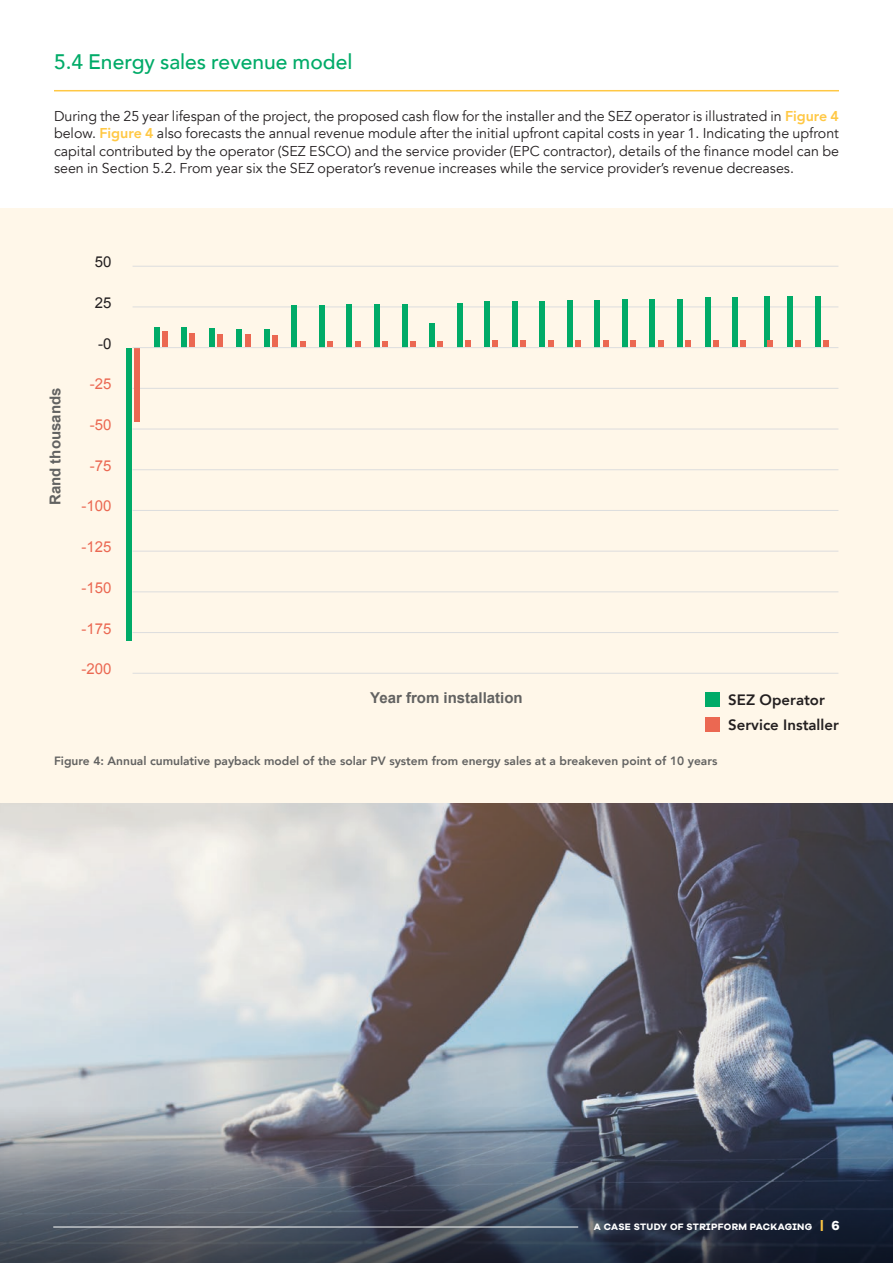
<style>
.page{position:relative;width:893px;height:1263px;background:#fff}
.page>*{position:absolute;margin:0;border:0;box-sizing:border-box;transform-origin:0 0}
.Paragraph_Style_1{font:500 21px "Avenir";color:#00ab68}
.t1{font:700 15px "Arial";color:#626261}
.t2{font:15px "Arial";color:#eb6852}
.t3{font:800 15px "Avenir";color:#231f20}
.t4{font:15px "Arial";color:#231f20}
.Paragraph_Style_1-2{font:14.25px/17.2px "Avenir";color:#231f20;text-align:justify}
.t5{font:800 12px "Avenir";color:#626261}
.t6{font:700 9.6px "Galano Grotesque Alt";letter-spacing:.035em;color:#fff}
.s1{font-weight:800;color:#ffc844}
.s2{font-family:"Galano Grotesque Bold";font-weight:400;font-size:13.5px;color:#ffc844}
.s3{font-size:13.5px}
</style>
<div class="page">
<img style="left:0;top:803px;width:893px;height:303px">
<hr style="left:54px;top:90px;width:785px;height:1px;background:#ffc844">
<div style="left:0;top:208px;width:893px;height:595px;background:#fff7e9"></div>
<hr style="left:133px;top:266px;width:705px;height:1px;background:#dcddde">
<hr style="left:133px;top:307px;width:705px;height:1px;background:#dcddde">
<hr style="left:133px;top:388px;width:705px;height:1px;background:#dcddde">
<hr style="left:133px;top:429px;width:705px;height:1px;background:#dcddde">
<hr style="left:133px;top:469px;width:705px;height:1px;background:#dcddde">
<hr style="left:133px;top:510px;width:705px;height:1px;background:#dcddde">
<hr style="left:133px;top:551px;width:705px;height:1px;background:#dcddde">
<hr style="left:133px;top:591px;width:705px;height:1px;background:#dcddde">
<hr style="left:133px;top:632px;width:705px;height:1px;background:#dcddde">
<hr style="left:133px;top:673px;width:705px;height:1px;background:#dcddde">
<div style="left:764px;top:296px;width:5px;height:51px;background:#00ab68"></div>
<div style="left:154px;top:327px;width:5px;height:20px;background:#00ab68"></div>
<div style="left:162px;top:332px;width:6px;height:15px;background:#eb6852"></div>
<div style="left:126px;top:348px;width:6px;height:293px;background:#00ab68"></div>
<div style="left:134px;top:348px;width:6px;height:74px;background:#eb6852"></div>
<div style="left:181px;top:327px;width:6px;height:20px;background:#00ab68"></div>
<div style="left:190px;top:333px;width:5px;height:14px;background:#eb6852"></div>
<div style="left:209px;top:328px;width:5px;height:19px;background:#00ab68"></div>
<div style="left:217px;top:334px;width:6px;height:13px;background:#eb6852"></div>
<div style="left:236px;top:329px;width:6px;height:18px;background:#00ab68"></div>
<div style="left:245px;top:334px;width:5px;height:13px;background:#eb6852"></div>
<div style="left:264px;top:329px;width:6px;height:18px;background:#00ab68"></div>
<div style="left:272px;top:336px;width:6px;height:11px;background:#eb6852"></div>
<div style="left:292px;top:305px;width:5px;height:42px;background:#00ab68"></div>
<svg style="left:300px;top:342px;width:5px;height:5px"></svg>
<div style="left:319px;top:305px;width:6px;height:42px;background:#00ab68"></div>
<svg style="left:327px;top:342px;width:6px;height:5px"></svg>
<div style="left:347px;top:304px;width:5px;height:43px;background:#00ab68"></div>
<svg style="left:355px;top:342px;width:5px;height:5px"></svg>
<div style="left:374px;top:304px;width:6px;height:43px;background:#00ab68"></div>
<svg style="left:382px;top:342px;width:6px;height:5px"></svg>
<div style="left:402px;top:304px;width:5px;height:43px;background:#00ab68"></div>
<svg style="left:410px;top:342px;width:6px;height:5px"></svg>
<div style="left:457px;top:303px;width:5px;height:44px;background:#00ab68"></div>
<div style="left:465px;top:340px;width:6px;height:7px;background:#eb6852"></div>
<div style="left:484px;top:301px;width:6px;height:46px;background:#00ab68"></div>
<svg style="left:493px;top:340px;width:5px;height:7px"></svg>
<div style="left:512px;top:301px;width:5px;height:46px;background:#00ab68"></div>
<div style="left:520px;top:340px;width:6px;height:7px;background:#eb6852"></div>
<div style="left:539px;top:301px;width:6px;height:46px;background:#00ab68"></div>
<svg style="left:548px;top:340px;width:5px;height:7px"></svg>
<div style="left:567px;top:300px;width:6px;height:47px;background:#00ab68"></div>
<div style="left:575px;top:340px;width:6px;height:7px;background:#eb6852"></div>
<div style="left:595px;top:300px;width:5px;height:47px;background:#00ab68"></div>
<svg style="left:603px;top:340px;width:5px;height:7px"></svg>
<div style="left:622px;top:299px;width:6px;height:48px;background:#00ab68"></div>
<div style="left:630px;top:340px;width:6px;height:7px;background:#eb6852"></div>
<div style="left:650px;top:299px;width:5px;height:48px;background:#00ab68"></div>
<svg style="left:658px;top:340px;width:5px;height:7px"></svg>
<div style="left:677px;top:299px;width:6px;height:48px;background:#00ab68"></div>
<div style="left:685px;top:340px;width:6px;height:7px;background:#eb6852"></div>
<div style="left:705px;top:298px;width:5px;height:49px;background:#00ab68"></div>
<div style="left:713px;top:340px;width:6px;height:7px;background:#eb6852"></div>
<div style="left:732px;top:298px;width:6px;height:49px;background:#00ab68"></div>
<svg style="left:741px;top:340px;width:5px;height:7px"></svg>
<div style="left:767px;top:340px;width:6px;height:7px;background:#eb6852"></div>
<div style="left:787px;top:296px;width:6px;height:51px;background:#00ab68"></div>
<svg style="left:796px;top:340px;width:5px;height:7px"></svg>
<div style="left:815px;top:296px;width:5px;height:51px;background:#00ab68"></div>
<div style="left:823px;top:340px;width:6px;height:7px;background:#eb6852"></div>
<div style="left:429px;top:324px;width:6px;height:23px;background:#00ab68"></div>
<svg style="left:438px;top:342px;width:5px;height:5px"></svg>
<hr style="left:133px;top:347px;width:705px;height:1px;background:#dcddde">
<div style="left:705px;top:692px;width:15px;height:15px;background:#00ab68"></div>
<div style="left:705px;top:717px;width:15px;height:15px;background:#eb6852"></div>
<svg style="left:0;top:1106px;width:893px;height:157px;background:#525b6a"></svg>
<hr style="left:53px;top:1226px;width:525px;height:1px;background:#fff">
<p class="Paragraph_Style_1" style="left:54px;top:44px;width:300px">5.4 Energy sales revenue model</p>
<p class="Paragraph_Style_1-2" style="left:54px;top:108px;width:786px">During the 25 year lifespan of the project, the proposed cash flow for the installer and the SEZ operator is illustrated in <span class="s1">Figure 4 </span>below. <span class="s1">Figure 4</span> also forecasts the annual revenue module after the initial upfront capital costs in year 1. Indicating the upfront capital contributed by the operator (SEZ ESCO) and the service provider (EPC contractor), details of the finance model can be seen in Section 5.2. From year six the SEZ operator’s revenue increases while the service provider’s revenue decreases.</p>
<p class="t4" style="left:95px;top:252px;width:18px">50</p>
<p class="t1" style="left:45px;top:505px;width:119px;rotate:-90deg">Rand thousands</p>
<p class="t4" style="left:95px;top:293px;width:18px">25</p>
<p class="t4" style="left:98px;top:333px;width:15px">-0</p>
<p class="t2" style="left:90px;top:374px;width:23px">-25</p>
<p class="t2" style="left:90px;top:415px;width:23px">-50</p>
<p class="t2" style="left:90px;top:456px;width:23px">-75</p>
<p class="t2" style="left:81px;top:496px;width:32px">-100</p>
<p class="t2" style="left:81px;top:537px;width:32px">-125</p>
<p class="t2" style="left:81px;top:578px;width:32px">-150</p>
<p class="t2" style="left:81px;top:618px;width:32px">-175</p>
<p class="t2" style="left:81px;top:659px;width:32px">-200</p>
<p class="t1" style="left:370px;top:687px;width:154px">Year from installation</p>
<p class="t5" style="left:54px;top:752px;width:665px">Figure 4: Annual cumulative payback model of the solar PV system from energy sales at a breakeven point of 10 years</p>
<p class="t3" style="left:728px;top:688px;width:98px">SEZ Operator</p>
<p class="t3" style="left:728px;top:713px;width:112px">Service Installer</p>
<p class="t6" style="left:594px;top:1221px;width:247px">A CASE STUDY OF STRIPFORM PACKAGING <span class="s2">|</span> <span class="s3">6</span></p>
</div>
